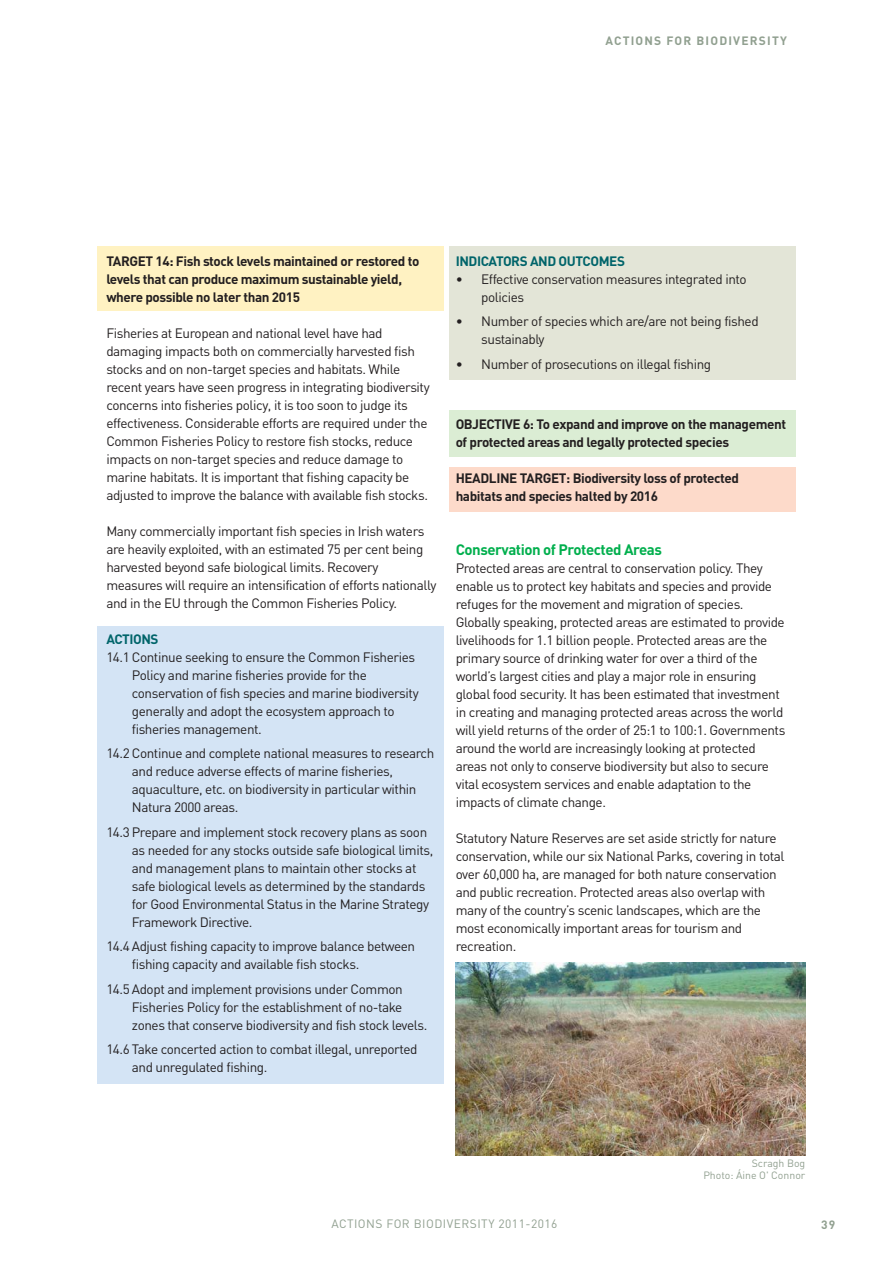
<style>
.page{position:relative;width:893px;height:1263px;background:#fff}
.page>*{position:absolute;margin:0;border:0;box-sizing:border-box;transform-origin:0 0}
.t1{font:700 15px "DIN";letter-spacing:-.03em;color:#00af4d}
.t2{font:13.5px/18px "DIN";letter-spacing:-.03em;color:#231f20}
.t3{font:700 13.5px/18px "DIN";letter-spacing:-.03em;color:#231f20}
.t4{font:700 13.5px "DIN";letter-spacing:-.03em;color:#00646a}
.t5{font:12px "DIN";letter-spacing:.04em;color:#91a090}
.t6{font:700 12px "DIN";letter-spacing:.1em;color:#91a090}
.t7{font:10.5px/12px "DIN";color:#91a090;text-align:right}
</style>
<div class="page">
<div style="left:449px;top:247px;width:346px;height:133px;background:#e3e5d7"></div>
<div style="left:449px;top:410px;width:346px;height:46px;background:#dbedd4"></div>
<div style="left:449px;top:467px;width:346px;height:45px;background:#fddaca"></div>
<div style="left:98px;top:247px;width:346px;height:64px;background:#fff2c2"></div>
<div style="left:98px;top:626px;width:346px;height:457px;background:#d4e4f5"></div>
<img style="left:455px;top:963px;width:350px;height:192px">
<p class="t6" style="left:605px;top:37px;width:183px">ACTIONS FOR BIODIVERSITY</p>
<p class="t3" style="left:106px;top:253px;width:314px">TARGET 14: Fish stock levels maintained or restored to levels that can produce maximum sustainable yield, where possible no later than 2015</p>
<p class="t2" style="left:106px;top:326px;width:325px">Fisheries at European and national level have had damaging impacts both on commercially harvested fish stocks and on non-target species and habitats. While recent years have seen progress in integrating biodiversity concerns into fisheries policy, it is too soon to judge its effectiveness. Considerable efforts are required under the Common Fisheries Policy to restore fish stocks, reduce impacts on non-target species and reduce damage to marine habitats. It is important that fishing capacity be adjusted to improve the balance with available fish stocks.</p>
<p class="t2" style="left:106px;top:524px;width:331px">Many commercially important fish species in Irish waters are heavily exploited, with an estimated 75 per cent being harvested beyond safe biological limits. Recovery measures will require an intensification of efforts nationally and in the EU through the Common Fisheries Policy.</p>
<p class="t4" style="left:106px;top:634px;width:54px">ACTIONS</p>
<p class="t2" style="left:132px;top:650px;width:288px;text-indent:-26px">14.1 Continue seeking to ensure the Common Fisheries Policy and marine fisheries provide for the conservation of fish species and marine biodiversity generally and adopt the ecosystem approach to fisheries management.</p>
<p class="t2" style="left:132px;top:746px;width:304px;text-indent:-26px">14.2 Continue and complete national measures to research and reduce adverse effects of marine fisheries, aquaculture, etc. on biodiversity in particular within Natura 2000 areas.</p>
<p class="t2" style="left:132px;top:824px;width:303px;text-indent:-26px">14.3 Prepare and implement stock recovery plans as soon as needed for any stocks outside safe biological limits, and management plans to maintain other stocks at safe biological levels as determined by the standards for Good Environmental Status in the Marine Strategy Framework Directive.</p>
<p class="t2" style="left:132px;top:939px;width:285px;text-indent:-26px">14.4 Adjust fishing capacity to improve balance between fishing capacity and available fish stocks.</p>
<p class="t2" style="left:132px;top:981px;width:297px;text-indent:-26px">14.5 Adopt and implement provisions under Common<br>Fisheries Policy for the establishment of no-take zones that conserve biodiversity and fish stock levels.</p>
<p class="t2" style="left:132px;top:1042px;width:287px;text-indent:-26px">14.6 Take concerted action to combat illegal, unreported and unregulated fishing.</p>
<p class="t4" style="left:455px;top:256px;width:171px">INDICATORS AND OUTCOMES</p>
<p class="t2" style="left:481px;top:272px;width:267px;text-indent:-26px">• Effective conservation measures integrated into policies</p>
<p class="t2" style="left:481px;top:314px;width:279px;text-indent:-26px">• Number of species which are/are not being fished sustainably</p>
<p class="t2" style="left:455px;top:356px;width:257px">• Number of prosecutions on illegal fishing</p>
<p class="t3" style="left:455px;top:417px;width:332px">OBJECTIVE 6: To expand and improve on the management of protected areas and legally protected species</p>
<p class="t3" style="left:455px;top:471px;width:285px">HEADLINE TARGET: Biodiversity loss of protected habitats and species halted by 2016</p>
<p class="t1" style="left:455px;top:544px;width:208px">Conservation of Protected Areas</p>
<p class="t2" style="left:455px;top:561px;width:331px">Protected areas are central to conservation policy. They enable us to protect key habitats and species and provide refuges for the movement and migration of species.<br>Globally speaking, protected areas are estimated to provide livelihoods for 1.1 billion people. Protected areas are the primary source of drinking water for over a third of the world’s largest cities and play a major role in ensuring global food security. It has been estimated that investment in creating and managing protected areas across the world will yield returns of the order of 25:1 to 100:1. Governments around the world are increasingly looking at protected areas not only to conserve biodiversity but also to secure vital ecosystem services and enable adaptation to the impacts of climate change.</p>
<p class="t2" style="left:455px;top:831px;width:330px">Statutory Nature Reserves are set aside strictly for nature conservation, while our six National Parks, covering in total over 60,000 ha, are managed for both nature conservation and public recreation. Protected areas also overlap with many of the country’s scenic landscapes, which are the most economically important areas for tourism and recreation.</p>
<p class="t5" style="left:331px;top:1219px;width:227px">ACTIONS FOR BIODIVERSITY 2011-2016</p>
<p class="t7" style="left:703px;top:1159px;width:103px">Scragh Bog<br>Photo: Áine O' Connor</p>
<p class="t6" style="left:821px;top:1220px;width:16px">39</p>
</div>
